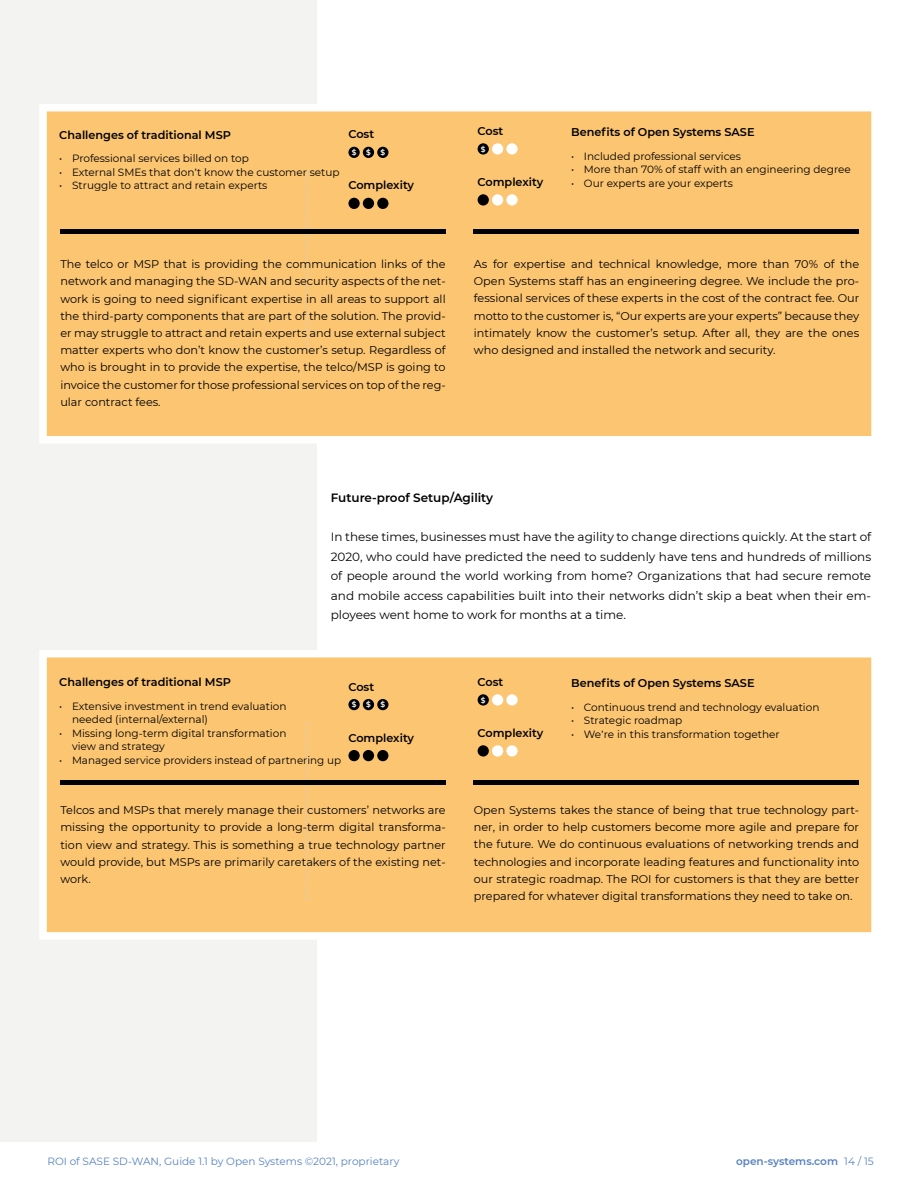
<style>
.page{position:relative;width:918px;height:1188px;background:#fff}
.page>*{position:absolute;margin:0;border:0;box-sizing:border-box;transform-origin:0 0}
.t1{font:12px/19.5px "Montserrat";color:#000;text-align:justify}
.t2{font:600 12px "Montserrat";color:#000}
.t3{font:11.25px/17.2px "Montserrat";color:#000;text-align:justify}
.t4{font:600 11.25px "Montserrat";color:#000}
.t5{font:10.5px/13.5px "Montserrat";color:#000}
.t6{font:10.5px "Montserrat";color:#5782c2}
.t7{font:600 10.5px "Montserrat";color:#5782c2}
.t8{font:600 7.5px "Montserrat";color:#fff}
.s1{font-family:"Gotham"}
.s2{font-weight:400}
</style>
<div class="page">
<div style="left:0;top:0;width:317px;height:1141px;background:#f3f3f2"></div>
<div style="left:40px;top:104px;width:832px;height:339px;background:#fcc572"></div>
<div style="left:40px;top:650px;width:832px;height:289px;background:#fcc572"></div>
<svg style="left:307px;top:171px;width:1px;height:178px"></svg>
<div style="left:478px;top:143px;width:11px;height:12px;background:#000;border-radius:50%"></div>
<div style="left:492px;top:143px;width:11px;height:12px;background:#fff;border-radius:50%"></div>
<div style="left:506px;top:143px;width:12px;height:12px;background:#fff;border-radius:50%"></div>
<div style="left:478px;top:194px;width:11px;height:12px;background:#000;border-radius:50%"></div>
<div style="left:492px;top:194px;width:11px;height:12px;background:#fff;border-radius:50%"></div>
<div style="left:506px;top:194px;width:12px;height:12px;background:#fff;border-radius:50%"></div>
<hr style="left:473px;top:230px;width:386px;height:4px;background:#000">
<hr style="left:60px;top:230px;width:386px;height:4px;background:#000">
<div style="left:348px;top:147px;width:12px;height:11px;background:#000;border-radius:50%"></div>
<div style="left:363px;top:147px;width:11px;height:11px;background:#000;border-radius:50%"></div>
<div style="left:377px;top:147px;width:11px;height:11px;background:#000;border-radius:50%"></div>
<div style="left:348px;top:198px;width:12px;height:11px;background:#000;border-radius:50%"></div>
<div style="left:363px;top:198px;width:11px;height:11px;background:#000;border-radius:50%"></div>
<div style="left:377px;top:198px;width:11px;height:11px;background:#000;border-radius:50%"></div>
<svg style="left:307px;top:722px;width:1px;height:178px"></svg>
<div style="left:478px;top:694px;width:11px;height:12px;background:#000;border-radius:50%"></div>
<div style="left:492px;top:694px;width:11px;height:12px;background:#fff;border-radius:50%"></div>
<div style="left:506px;top:694px;width:12px;height:12px;background:#fff;border-radius:50%"></div>
<div style="left:478px;top:745px;width:11px;height:12px;background:#000;border-radius:50%"></div>
<div style="left:492px;top:745px;width:11px;height:12px;background:#fff;border-radius:50%"></div>
<div style="left:506px;top:745px;width:12px;height:12px;background:#fff;border-radius:50%"></div>
<hr style="left:473px;top:781px;width:386px;height:4px;background:#000">
<hr style="left:60px;top:781px;width:386px;height:4px;background:#000">
<div style="left:348px;top:699px;width:12px;height:11px;background:#000;border-radius:50%"></div>
<div style="left:363px;top:699px;width:11px;height:11px;background:#000;border-radius:50%"></div>
<div style="left:377px;top:699px;width:11px;height:11px;background:#000;border-radius:50%"></div>
<div style="left:348px;top:750px;width:12px;height:11px;background:#000;border-radius:50%"></div>
<div style="left:363px;top:750px;width:11px;height:11px;background:#000;border-radius:50%"></div>
<div style="left:377px;top:750px;width:11px;height:11px;background:#000;border-radius:50%"></div>
<p class="t4" style="left:59px;top:127px;width:173px">Challenges of traditional MSP</p>
<p class="t4" style="left:348px;top:127px;width:27px">Cost</p>
<p class="t8" style="left:352px;top:147px;width:6px">$</p>
<p class="t8" style="left:366px;top:147px;width:6px">$</p>
<p class="t8" style="left:381px;top:147px;width:6px">$</p>
<p class="t4" style="left:348px;top:178px;width:67px">Complexity</p>
<p class="t5" style="left:59px;top:151px;width:191px">• Professional services billed on top</p>
<p class="t5" style="left:59px;top:165px;width:282px">• External SMEs that don<span class="s1">’</span>t know the customer setup</p>
<p class="t5" style="left:59px;top:178px;width:210px">• Struggle to attract and retain experts</p>
<p class="t4" style="left:478px;top:123px;width:27px">Cost</p>
<p class="t8" style="left:481px;top:144px;width:6px">$</p>
<p class="t4" style="left:478px;top:174px;width:67px">Complexity</p>
<p class="t4" style="left:571px;top:124px;width:185px">Benefits of Open Systems SASE</p>
<p class="t5" style="left:571px;top:149px;width:171px">• Included professional services</p>
<p class="t5" style="left:571px;top:162px;width:281px">• More than 70% of staff with an engineering degree</p>
<p class="t5" style="left:571px;top:176px;width:163px">• Our experts are your experts</p>
<p class="t3" style="left:60px;top:255px;width:387px">The telco or MSP that is providing the communication links of the network and managing the SD-WAN and security aspects of the net&shy;work is going to need significant expertise in all areas to support all the third-party components that are part of the solution. The provid&shy;er may struggle to attract and retain experts and use external subject matter experts who don’t know the customer’s setup. Regardless of who is brought in to provide the expertise, the telco/MSP is going to invoice the customer for those professional services on top of the reg&shy;ular contract fees.</p>
<p class="t3" style="left:474px;top:255px;width:387px">As for expertise and technical knowledge, more than 70% of the Open Systems staff has an engineering degree. We include the pro&shy;fessional services of these experts in the cost of the contract fee. Our motto to the customer is, “Our experts are your experts” because they intimately know the customer’s setup. After all, they are the ones who designed and installed the network and security.</p>
<p class="t2" style="left:331px;top:489px;width:164px">Future-proof Setup/Agility</p>
<p class="t1" style="left:331px;top:527px;width:542px">In these times, businesses must have the agility to change directions quickly. At the start of 2020, who could have predicted the need to suddenly have tens and hundreds of millions of people around the world working from home? Organizations that had secure remote and mobile access capabilities built into their networks didn’t skip a beat when their em&shy;ployees went home to work for months at a time.</p>
<p class="t4" style="left:59px;top:674px;width:173px">Challenges of traditional MSP</p>
<p class="t4" style="left:348px;top:679px;width:27px">Cost</p>
<p class="t8" style="left:352px;top:699px;width:6px">$</p>
<p class="t8" style="left:366px;top:699px;width:6px">$</p>
<p class="t8" style="left:381px;top:699px;width:6px">$</p>
<p class="t4" style="left:348px;top:730px;width:67px">Complexity</p>
<p class="t5" style="left:72px;top:699px;width:216px;text-indent:-13px">• Extensive investment in trend evaluation needed (internal/external)</p>
<p class="t5" style="left:72px;top:726px;width:216px;text-indent:-13px">• Missing long-term digital transformation view and strategy</p>
<p class="t5" style="left:59px;top:753px;width:283px">• Managed service providers instead of partnering up</p>
<p class="t4" style="left:478px;top:674px;width:27px">Cost</p>
<p class="t8" style="left:481px;top:695px;width:6px">$</p>
<p class="t4" style="left:478px;top:725px;width:67px">Complexity</p>
<p class="t4" style="left:571px;top:675px;width:185px">Benefits of Open Systems SASE</p>
<p class="t5" style="left:571px;top:700px;width:250px">• Continuous trend and technology evaluation</p>
<p class="t5" style="left:571px;top:713px;width:113px">• Strategic roadmap</p>
<p class="t5" style="left:571px;top:727px;width:210px">• We<span class="s1">’</span>re in this transformation together</p>
<p class="t3" style="left:60px;top:801px;width:387px">Telcos and MSPs that merely manage their customers’ networks are missing the opportunity to provide a long-term digital transforma&shy;tion view and strategy. This is something a true technology partner would provide, but MSPs are primarily caretakers of the existing net&shy;work.</p>
<p class="t3" style="left:474px;top:801px;width:387px">Open Systems takes the stance of being that true technology part&shy;ner, in order to help customers become more agile and prepare for the future. We do continuous evaluations of networking trends and technologies and incorporate leading features and functionality into our strategic roadmap. The ROI for customers is that they are better prepared for whatever digital transformations they need to take on.</p>
<p class="t6" style="left:47px;top:1154px;width:354px">ROI of SASE SD-WAN, Guide 1.1 by Open Systems ©2021, proprietary</p>
<p class="t7" style="left:736px;top:1154px;width:139px">open-systems.com <span class="s2">14 / 15</span></p>
</div>
